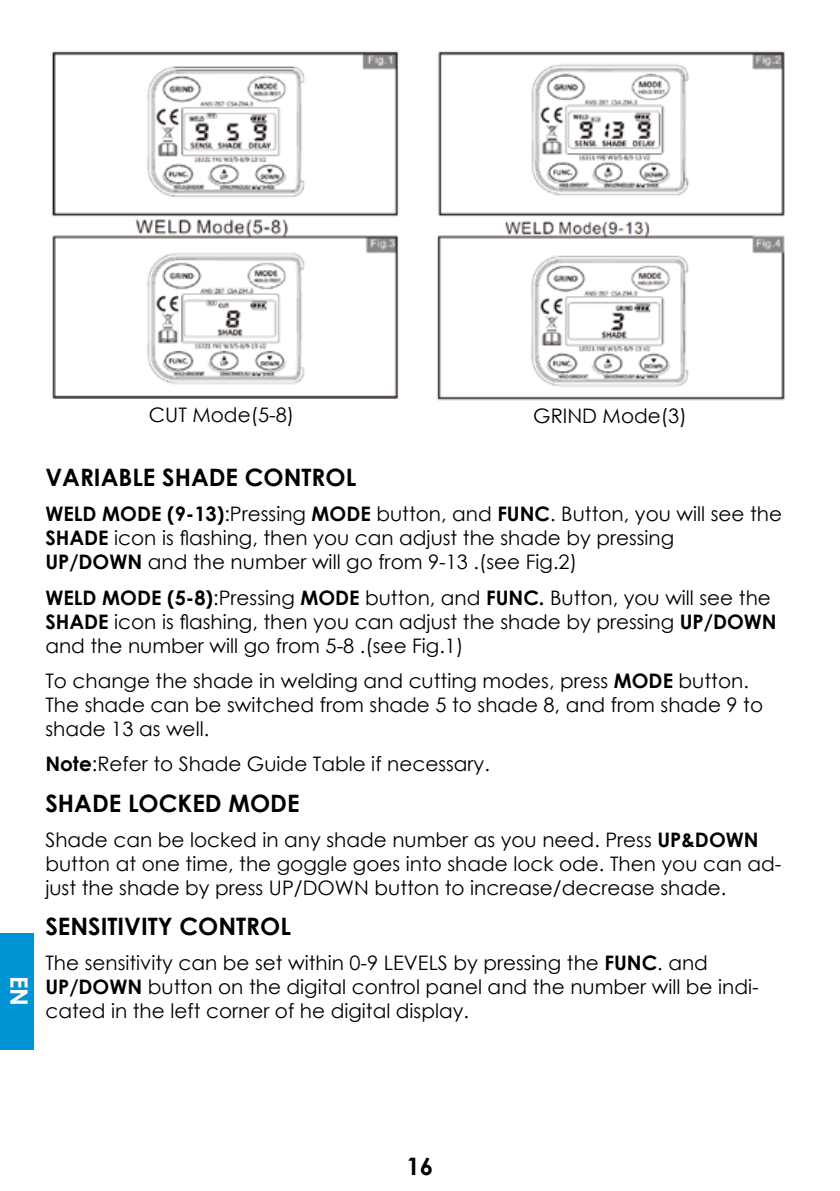
<style>
.page{position:relative;width:840px;height:1191px;background:#fff}
.page>*{position:absolute;margin:0;border:0;box-sizing:border-box;transform-origin:0 0}
.t1{font:700 24px "Century Gothic";color:#000}
.t2{font:700 24px "Century Gothic";color:#fff}
.t3{font:20px/24px "Century Gothic";color:#000}
.s1{font-weight:700}
</style>
<div class="page">
<div style="left:0;top:933px;width:34px;height:116px;background:#0094d5"></div>
<img style="left:52px;top:51px;width:733px;height:350px">
<p class="t2" style="left:37px;top:976px;width:32px;rotate:90deg">EN</p>
<p class="t3" style="left:149px;top:403px;width:147px">CUT Mode(5-8)</p>
<p class="t3" style="left:533px;top:403px;width:155px">GRIND Mode(3)</p>
<p class="t1" style="left:45px;top:459px;width:312px">VARIABLE SHADE CONTROL</p>
<p class="t3" style="left:45px;top:502px;width:737px"><span class="s1">WELD MODE (9-13)</span>:Pressing <span class="s1">MODE</span> button, and <span class="s1">FUNC</span>. Button, you will see the<br><span class="s1">SHADE</span> icon is flashing, then you can adjust the shade by pressing<br><span class="s1">UP/DOWN</span> and the number will go from 9-13 .(see Fig.2)</p>
<p class="t3" style="left:45px;top:585px;width:732px"><span class="s1">WELD MODE (5-8)</span>:Pressing <span class="s1">MODE</span> button, and <span class="s1">FUNC.</span> Button, you will see the<br><span class="s1">SHADE</span> icon is flashing, then you can adjust the shade by pressing <span class="s1">UP/DOWN </span>and the number will go from 5-8 .(see Fig.1)</p>
<p class="t3" style="left:45px;top:668px;width:718px">To change the shade in welding and cutting modes, press <span class="s1">MODE</span> button.<br>The shade can be switched from shade 5 to shade 8, and from shade 9 to shade 13 as well.</p>
<p class="t3" style="left:45px;top:752px;width:446px"><span class="s1">Note</span>:Refer to Shade Guide Table if necessary.</p>
<p class="t1" style="left:45px;top:784px;width:255px">SHADE LOCKED MODE</p>
<p class="t3" style="left:45px;top:827px;width:737px">Shade can be locked in any shade number as you need. Press <span class="s1">UP&amp;DOWN </span>button at one time, the goggle goes into shade lock ode. Then you can ad&shy;just the shade by press UP/DOWN button to increase/decrease shade.</p>
<p class="t1" style="left:45px;top:908px;width:247px">SENSITIVITY CONTROL</p>
<p class="t3" style="left:45px;top:950px;width:714px">The sensitivity can be set within 0-9 LEVELS by pressing the <span class="s1">FUNC</span>. and<br><span class="s1">UP/DOWN</span> button on the digital control panel and the number will be indi&shy;cated in the left corner of he digital display.</p>
<p class="t1" style="left:406px;top:1148px;width:28px">16</p>
</div>
